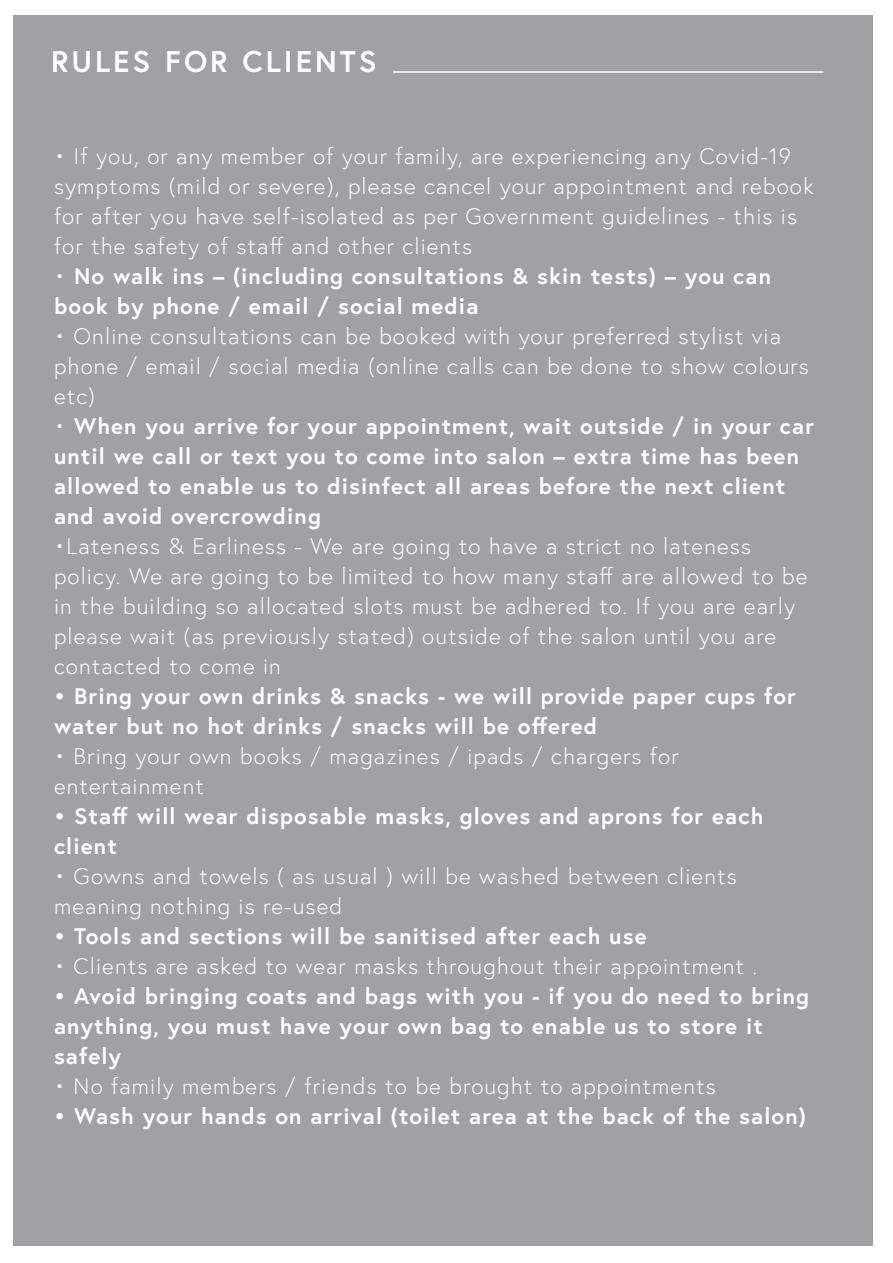
<style>
.page{position:relative;width:893px;height:1263px;background:#fff}
.page>*{position:absolute;margin:0;border:0;box-sizing:border-box;transform-origin:0 0}
.t1{font:700 30px "Europa";letter-spacing:.1em;color:#fff}
.t2{font:300 22.5px/30px "Europa";letter-spacing:.05em;color:#fff}
.t3{font:700 22.5px/30px "Europa";letter-spacing:.05em;color:#fff}
.s1{font-weight:300}
</style>
<div class="page">
<div style="left:14px;top:15px;width:859px;height:1230px;background:#9fa1a2"></div>
<hr style="left:393px;top:71px;width:431px;height:2px;background:#fff">
<h1 class="t1" style="left:51px;top:41px;width:327px">RULES FOR CLIENTS</h1>
<p class="t2" style="left:54px;top:141px;width:761px">• If you, or any member of your family, are experiencing any Covid-19 symptoms (mild or severe), please cancel your appointment and rebook for after you have self-isolated as per Government guidelines - this is for the safety of staff and other clients</p>
<p class="t3" style="left:54px;top:260px;width:719px"><span class="s1">•</span> No walk ins – (including consultations &amp; skin tests) – you can book by phone / email / social media</p>
<p class="t2" style="left:54px;top:321px;width:756px">• Online consultations can be booked with your preferred stylist via phone / email / social media (online calls can be done to show colours etc)</p>
<p class="t3" style="left:54px;top:410px;width:762px"><span class="s1">•</span> When you arrive for your appointment, wait outside / in your car until we call or text you to come into salon – extra time has been allowed to enable us to disinfect all areas before the next client and avoid overcrowding</p>
<p class="t2" style="left:54px;top:531px;width:755px">•Lateness &amp; Earliness - We are going to have a strict no lateness policy. We are going to be limited to how many staff are allowed to be in the building so allocated slots must be adhered to. If you are early please wait (as previously stated) outside of the salon until you are contacted to come in</p>
<p class="t3" style="left:54px;top:680px;width:743px">• Bring your own drinks &amp; snacks - we will provide paper cups for water but no hot drinks / snacks will be offered</p>
<p class="t2" style="left:54px;top:741px;width:626px">• Bring your own books / magazines / ipads / chargers for entertainment</p>
<p class="t3" style="left:54px;top:800px;width:711px">• Staff will wear disposable masks, gloves and aprons for each client</p>
<p class="t2" style="left:54px;top:861px;width:684px">• Gowns and towels ( as usual ) will be washed between clients meaning nothing is re-used</p>
<p class="t3" style="left:54px;top:920px;width:594px">• Tools and sections will be sanitised after each use</p>
<p class="t2" style="left:54px;top:951px;width:705px">• Clients are asked to wear masks throughout their appointment .</p>
<p class="t3" style="left:54px;top:980px;width:757px">• Avoid bringing coats and bags with you - if you do need to bring anything, you must have your own bag to enable us to store it safely</p>
<p class="t2" style="left:54px;top:1071px;width:663px">• No family members / friends to be brought to appointments</p>
<p class="t3" style="left:54px;top:1100px;width:753px">• Wash your hands on arrival (toilet area at the back of the salon)</p>
</div>
